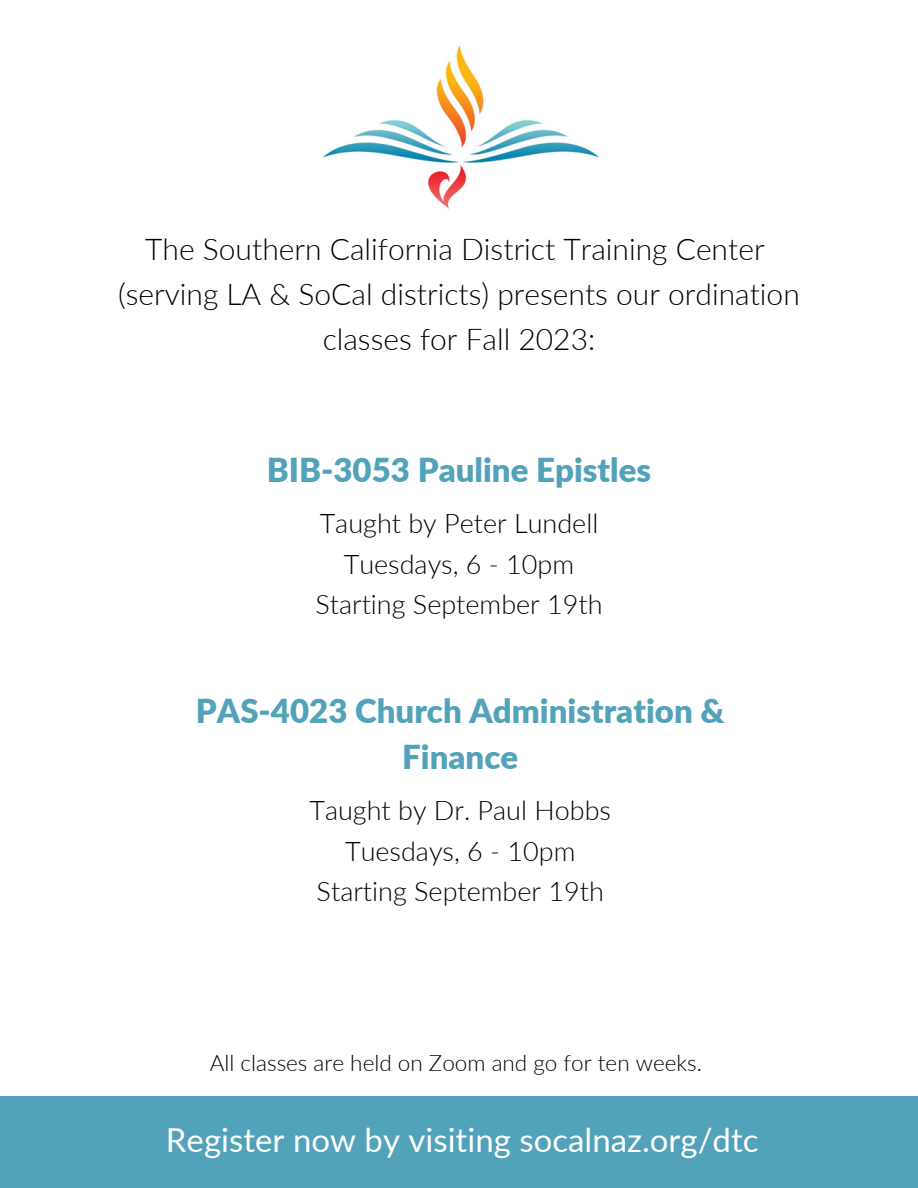
<style>
.page{position:relative;width:918px;height:1188px;background:#fff}
.page>*{position:absolute;margin:0;border:0;box-sizing:border-box;transform-origin:0 0}
.t1{font:900 33px/46.2px "Lato";color:#52a2ba;text-align:center}
.t2{font:33px "Lato";color:#fff}
.t3{font:300 30px/45px "Lato";color:#000;text-align:center}
.t4{font:300 27px "Lato";color:#000}
.t5{font:300 22.5px "Lato";color:#000}
</style>
<div class="page">
<img style="left:323px;top:45px;width:276px;height:164px">
<div style="left:0;top:1096px;width:918px;height:92px;background:#52a2ba"></div>
<p class="t3" style="left:145px;top:226px;width:621px">The Southern California District Training Center</p>
<p class="t3" style="left:118px;top:271px;width:683px">(serving LA &amp; SoCal districts) presents our ordination classes for Fall 2023:</p>
<p class="t1" style="left:267px;top:446px;width:386px">BIB-3053 Pauline Epistles</p>
<p class="t4" style="left:320px;top:506px;width:280px">Taught by Peter Lundell</p>
<p class="t4" style="left:344px;top:547px;width:232px">Tuesdays, 6 - 10pm</p>
<p class="t4" style="left:315px;top:587px;width:289px">Starting September 19th</p>
<p class="t1" style="left:196px;top:687px;width:530px">PAS-4023 Church Administration &amp;<br>Finance</p>
<p class="t4" style="left:309px;top:793px;width:303px">Taught by Dr. Paul Hobbs</p>
<p class="t4" style="left:345px;top:834px;width:232px">Tuesdays, 6 - 10pm</p>
<p class="t4" style="left:317px;top:874px;width:289px">Starting September 19th</p>
<p class="t5" style="left:210px;top:1048px;width:494px">All classes are held on Zoom and go for ten weeks.</p>
<p class="t2" style="left:166px;top:1119px;width:594px">Register now by visiting socalnaz.org/dtc</p>
</div>
